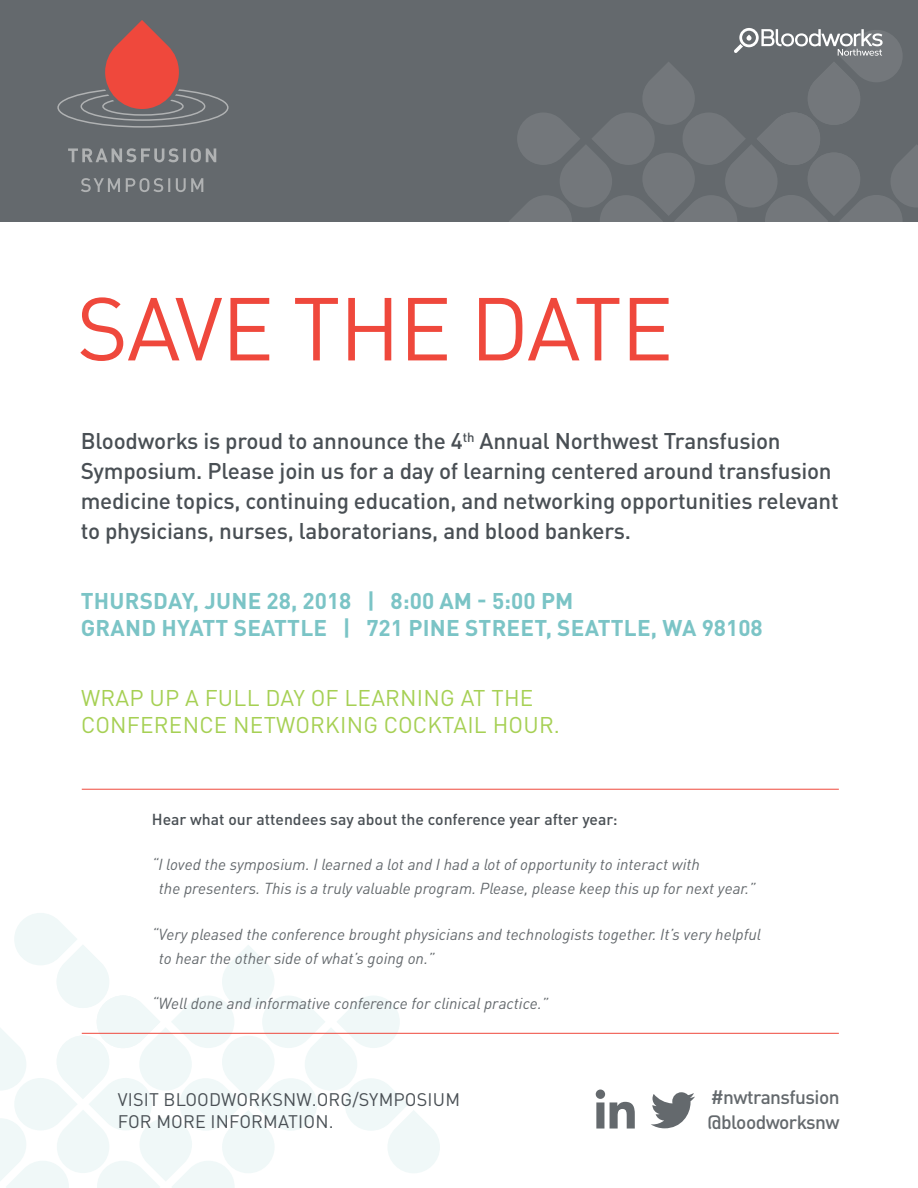
<style>
.page{position:relative;width:918px;height:1188px;background:#fff}
.page>*{position:absolute;margin:0;border:0;box-sizing:border-box;transform-origin:0 0}
.t1{font:87.75px "DINOT";letter-spacing:-.015em;color:#ef483c}
.t2{font:500 22.5px/30px "DINOT";letter-spacing:-.01em;color:#494f54}
.t3{font:700 22.5px/27px "DINOT";letter-spacing:.01em;color:#7bc4c6}
.t4{font:22.5px/27px "DINOT";letter-spacing:.01em;color:#a6d054}
.t5{font:500 19.2px "DINOT";letter-spacing:-.03em;color:#64696d}
.t6{font:18px/21.6px "DINOT";letter-spacing:.01em;color:#494f54}
.t7{font:italic 15.75px/24px "DINOT";color:#64696d}
.t8{font:500 15.75px "DINOT";color:#494f54}
.s1{font-style:inherit}
</style>
<div class="page">
<svg style="left:0;top:913px;width:440px;height:275px"></svg>
<svg style="left:651px;top:1092px;width:44px;height:36px"></svg>
<svg style="left:596px;top:1090px;width:39px;height:39px"></svg>
<hr style="left:82px;top:1033px;width:757px;height:1px;background:#ef483c">
<hr style="left:82px;top:789px;width:757px;height:1px;background:#ef483c">
<div style="left:0;top:0;width:918px;height:222px;background:#64696d"></div>
<div style="left:81px;top:92px;width:124px;height:29px;border:1px solid #b0b2b3;border-radius:50%"></div>
<div style="left:102px;top:97px;width:82px;height:19px;border:1px solid #b0b2b3;border-radius:50%"></div>
<svg style="left:101px;top:20px;width:82px;height:92px"></svg>
<svg style="left:81px;top:178px;width:122px;height:14px"></svg>
<svg style="left:68px;top:148px;width:148px;height:14px"></svg>
<svg style="left:509px;top:28px;width:409px;height:194px"></svg>
<p class="t1" style="left:77px;top:274px;width:598px">SAVE THE DATE</p>
<p class="t2" style="left:81px;top:426px;width:760px">Bloodworks is proud to announce the 4<sup>th</sup> Annual Northwest Transfusion Symposium. Please join us for a day of learning centered around transfusion medicine topics, continuing education, and networking opportunities relevant to physicians, nurses, laboratorians, and blood bankers.</p>
<p class="t3" style="left:81px;top:587px;width:684px">THURSDAY, JUNE 28, 2018 | 8:00 <span class="s1">AM</span> - 5:00 PM<br>GRAND HYATT SEATTLE | 721 PINE STREET, SEATTLE, WA 98108</p>
<p class="t4" style="left:81px;top:684px;width:480px">WRAP UP A FULL DAY OF LEARNING AT THE<br>CONFERENCE NETWORKING COCKTAIL HOUR.</p>
<p class="t8" style="left:152px;top:809px;width:467px">Hear what our attendees say about the conference year after year:</p>
<p class="t7" style="left:159px;top:852px;width:598px;text-indent:-7px">“I loved the symposium. I learned a lot and I had a lot of opportunity to interact with<br>the presenters. This is a truly valuable program. Please, please keep this up for next year.”</p>
<p class="t7" style="left:159px;top:922px;width:603px;text-indent:-7px">“Very pleased the conference brought physicians and technologists together. It’s very helpful to hear the other side of what’s going on.”</p>
<p class="t7" style="left:152px;top:991px;width:398px">“Well done and informative conference for clinical practice.”</p>
<p class="t6" style="left:118px;top:1088px;width:344px">VISIT BLOODWORKSNW.ORG/SYMPOSIUM<br>FOR MORE INFORMATION.</p>
<p class="t5" style="left:711px;top:1085px;width:130px">#nwtransfusion</p>
<p class="t5" style="left:708px;top:1109px;width:133px">@bloodworksnw</p>
</div>
